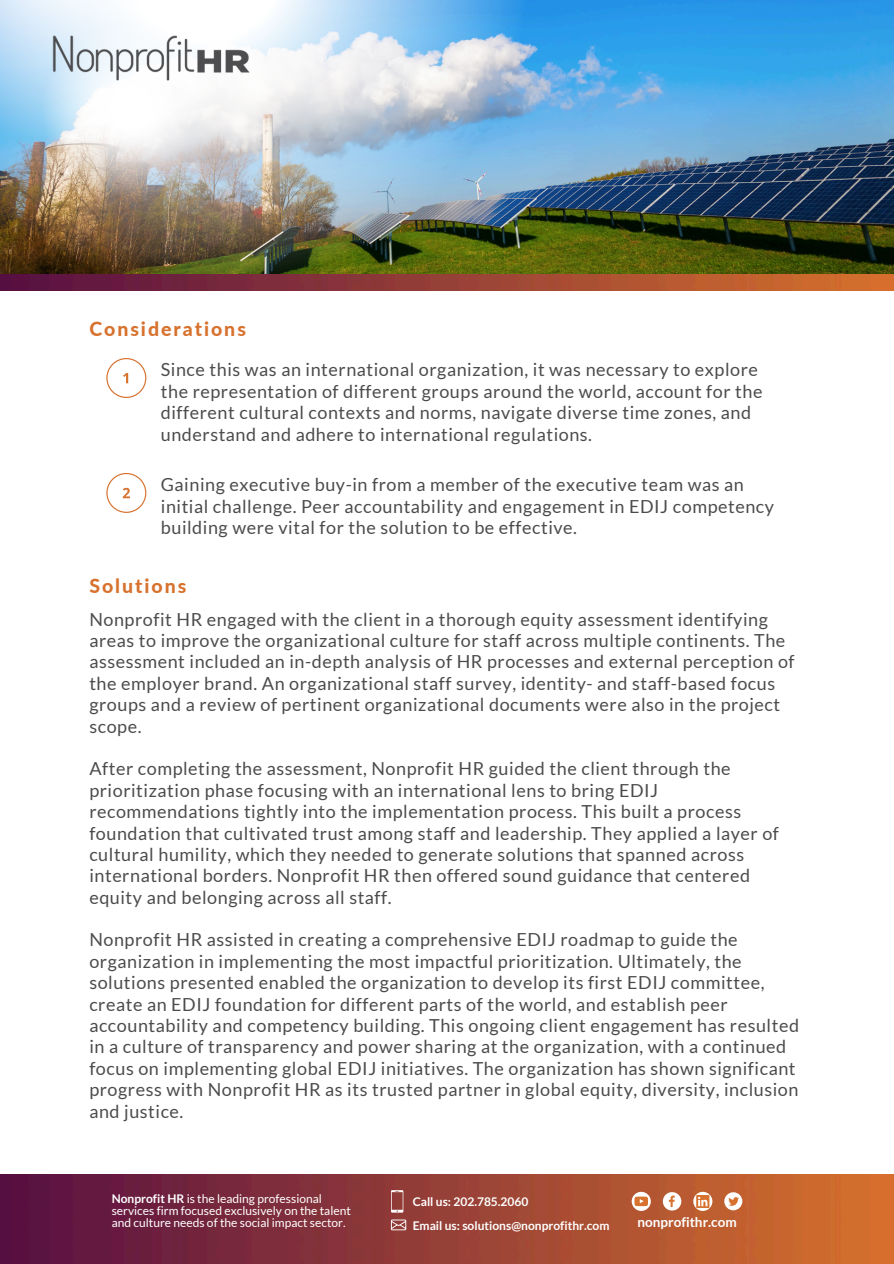
<style>
.page{position:relative;width:894px;height:1264px;background:#fff}
.page>*{position:absolute;margin:0;border:0;box-sizing:border-box;transform-origin:0 0}
.t1{font:800 19.5px "Lato";letter-spacing:.1em;color:#d7722f}
.t2{font:18px/21.5px "Lato";letter-spacing:.03em;color:#4c4c4e}
.t3{font:700 13.5px "Lato";color:#fff}
.t4{font:12px/12px "Lato";color:#fff}
.t5{font:700 12px "Lato";color:#fff}
.s1{font-weight:700}
</style>
<div class="page">
<img style="left:662px;top:0;width:231px;height:274px">
<img style="left:0;top:0;width:662px;height:381px">
<img style="left:0;top:0;width:400px;height:237px">
<img style="left:4px;top:0;width:254px;height:234px">
<img style="left:34px;top:2px;width:227px;height:114px">
<img style="left:0;top:1174px;width:893px;height:89px">
<svg style="left:391px;top:1190px;width:12px;height:22px"></svg>
<svg style="left:391px;top:1219px;width:15px;height:11px"></svg>
<svg style="left:106px;top:358px;width:40px;height:40px"></svg>
<svg style="left:106px;top:473px;width:40px;height:40px"></svg>
<img style="left:0;top:274px;width:893px;height:16px">
<div style="left:724px;top:1192px;width:17px;height:18px;background:#fff;border-radius:50%"></div>
<svg style="left:728px;top:1197px;width:10px;height:8px"></svg>
<svg style="left:662px;top:1192px;width:19px;height:18px"></svg>
<svg style="left:631px;top:1191px;width:19px;height:19px"></svg>
<svg style="left:634px;top:1196px;width:13px;height:10px"></svg>
<svg style="left:693px;top:1191px;width:19px;height:19px"></svg>
<svg style="left:696px;top:1194px;width:13px;height:13px"></svg>
<svg style="left:697px;top:1196px;width:10px;height:10px"></svg>
<h2 class="t1" style="left:89px;top:317px;width:158px">Considerations</h2>
<h2 class="t2" style="left:161px;top:359px;width:603px">Since this was an international organization, it was necessary to explore the representation of different groups around the world, account for the different cultural contexts and norms, navigate diverse time zones, and understand and adhere to international regulations.</h2>
<p class="t2" style="left:161px;top:473px;width:614px">Gaining executive buy-in from a member of the executive team was an initial challenge. Peer accountability and engagement in EDIJ competency building were vital for the solution to be effective.</p>
<p class="t1" style="left:89px;top:573px;width:98px">Solutions</p>
<p class="t2" style="left:89px;top:608px;width:706px">Nonprofit HR engaged with the client in a thorough equity assessment identifying areas to improve the organizational culture for staff across multiple continents. The assessment included an in-depth analysis of HR processes and external perception of the employer brand. An organizational staff survey, identity- and staff-based focus groups and a review of pertinent organizational documents were also in the project scope.</p>
<p class="t2" style="left:89px;top:757px;width:691px">After completing the assessment, Nonprofit HR guided the client through the prioritization phase focusing with an international lens to bring EDIJ recommendations tightly into the implementation process. This built a process foundation that cultivated trust among staff and leadership. They applied a layer of cultural humility, which they needed to generate solutions that spanned across international borders. Nonprofit HR then offered sound guidance that centered equity and belonging across all staff.</p>
<h2 class="t2" style="left:89px;top:928px;width:711px">Nonprofit HR assisted in creating a comprehensive EDIJ roadmap to guide the organization in implementing the most impactful prioritization. Ultimately, the solutions presented enabled the organization to develop its first EDIJ committee, create an EDIJ foundation for different parts of the world, and establish peer accountability and competency building. This ongoing client engagement has resulted in a culture of transparency and power sharing at the organization, with a continued focus on implementing global EDIJ initiatives. The organization has shown significant progress with Nonprofit HR as its trusted partner in global equity, diversity, inclusion and justice.</h2>
<h2 class="t4" style="left:112px;top:1192px;width:241px"><span class="s1">Nonprofit HR</span> is the leading professional services firm focused exclusively on the talent and culture needs of the social impact sector.</h2>
<h2 class="t5" style="left:412px;top:1193px;width:117px">Call us: 202.785.2060</h2>
<h1 class="t5" style="left:412px;top:1217px;width:198px">Email us: solutions@nonprofithr.com</h1>
<p class="t3" style="left:637px;top:1213px;width:101px">nonprofithr.com</p>
</div>
